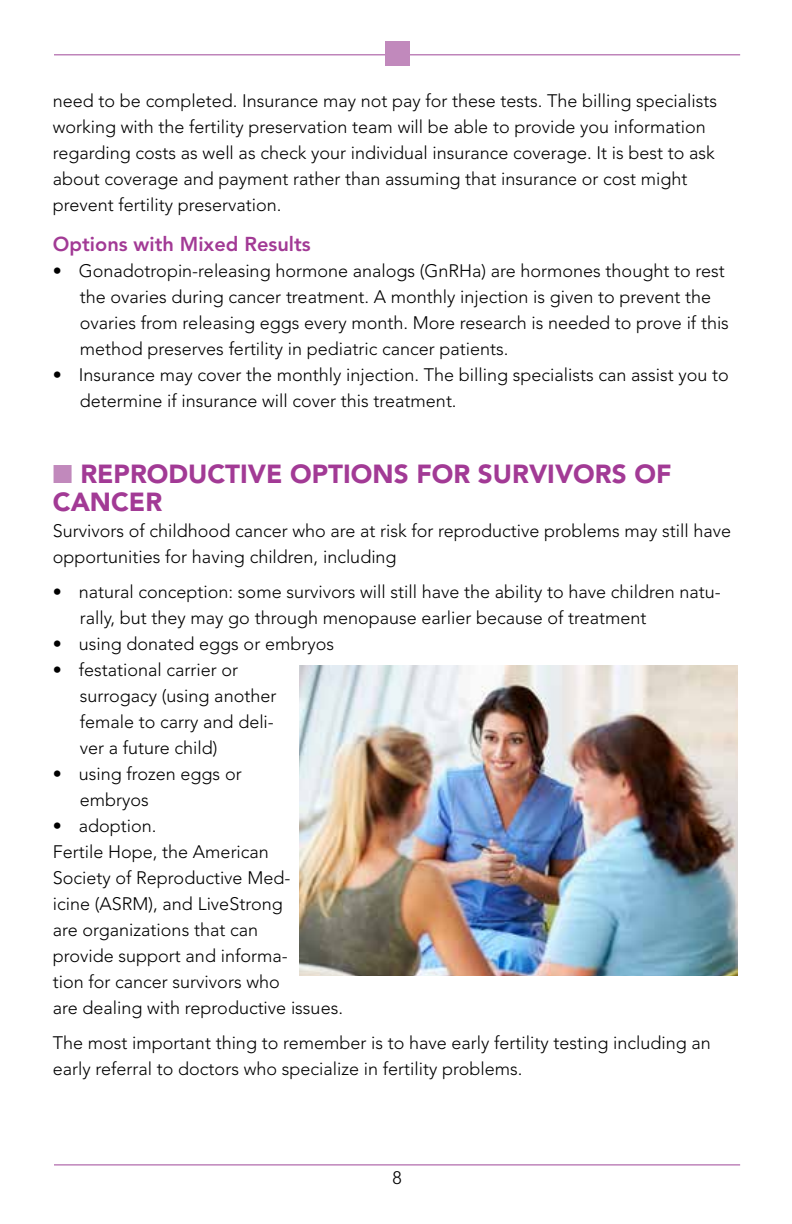
<style>
.page{position:relative;width:792px;height:1224px;background:#fff}
.page>*{position:absolute;margin:0;border:0;box-sizing:border-box;transform-origin:0 0}
.t1{font:900 26px/28px "Avenir LT Std";color:#a23a95}
.t2{font:800 20px "Avenir LT Std";color:#a23a95}
.t3{font:300 18px/26px "Avenir LT Std";color:#000}
.s1{color:#c189bc}
</style>
<div class="page">
<hr style="left:54px;top:1164px;width:686px;height:2px;background:#bf84ba">
<hr style="left:54px;top:54px;width:686px;height:2px;background:#bf84ba">
<div style="left:385px;top:42px;width:24px;height:24px;background:#c189bc"></div>
<img style="left:299px;top:666px;width:439px;height:309px">
<p class="t3" style="left:53px;top:88px;width:666px">need to be completed. Insurance may not pay for these tests. The billing specialists working with the fertility preservation team will be able to provide you information regarding costs as well as check your individual insurance coverage. It is best to ask about coverage and payment rather than assuming that insurance or cost might prevent fertility preservation.</p>
<p class="t2" style="left:53px;top:232px;width:259px">Options with Mixed Results</p>
<p class="t3" style="left:80px;top:258px;width:651px;text-indent:-27px">• Gonadotropin-releasing hormone analogs (GnRHa) are hormones thought to rest the ovaries during cancer treatment. A monthly injection is given to prevent the ovaries from releasing eggs every month. More research is needed to prove if this method preserves fertility in pediatric cancer patients.</p>
<p class="t3" style="left:80px;top:362px;width:650px;text-indent:-27px">• Insurance may cover the monthly injection. The billing specialists can assist you to determine if insurance will cover this treatment.</p>
<h1 class="t1" style="left:53px;top:460px;width:620px"><span class="s1">■</span> REPRODUCTIVE OPTIONS FOR SURVIVORS OF<br>CANCER</h1>
<p class="t3" style="left:53px;top:518px;width:680px">Survivors of childhood cancer who are at risk for reproductive problems may still have opportunities for having children, including</p>
<p class="t3" style="left:80px;top:579px;width:642px;text-indent:-27px">• natural conception: some survivors will still have the ability to have children natu&shy;rally, but they may go through menopause earlier because of treatment</p>
<p class="t3" style="left:53px;top:631px;width:283px">• using donated eggs or embryos</p>
<p class="t3" style="left:80px;top:657px;width:198px;text-indent:-27px">• festational carrier or surrogacy (using another female to carry and deli&shy;ver a future child)</p>
<p class="t3" style="left:80px;top:761px;width:163px;text-indent:-27px">• using frozen eggs or embryos</p>
<p class="t3" style="left:53px;top:813px;width:292px">• adoption.<br>Fertile Hope, the American<br>Society of Reproductive Med-<br>icine (ASRM), and LiveStrong<br>are organizations that can<br>provide support and informa-<br>tion for cancer survivors who<br>are dealing with reproductive issues.</p>
<p class="t3" style="left:53px;top:1030px;width:659px">The most important thing to remember is to have early fertility testing including an early referral to doctors who specialize in fertility problems.</p>
<p class="t3" style="left:392px;top:1164px;width:11px">8</p>
</div>
